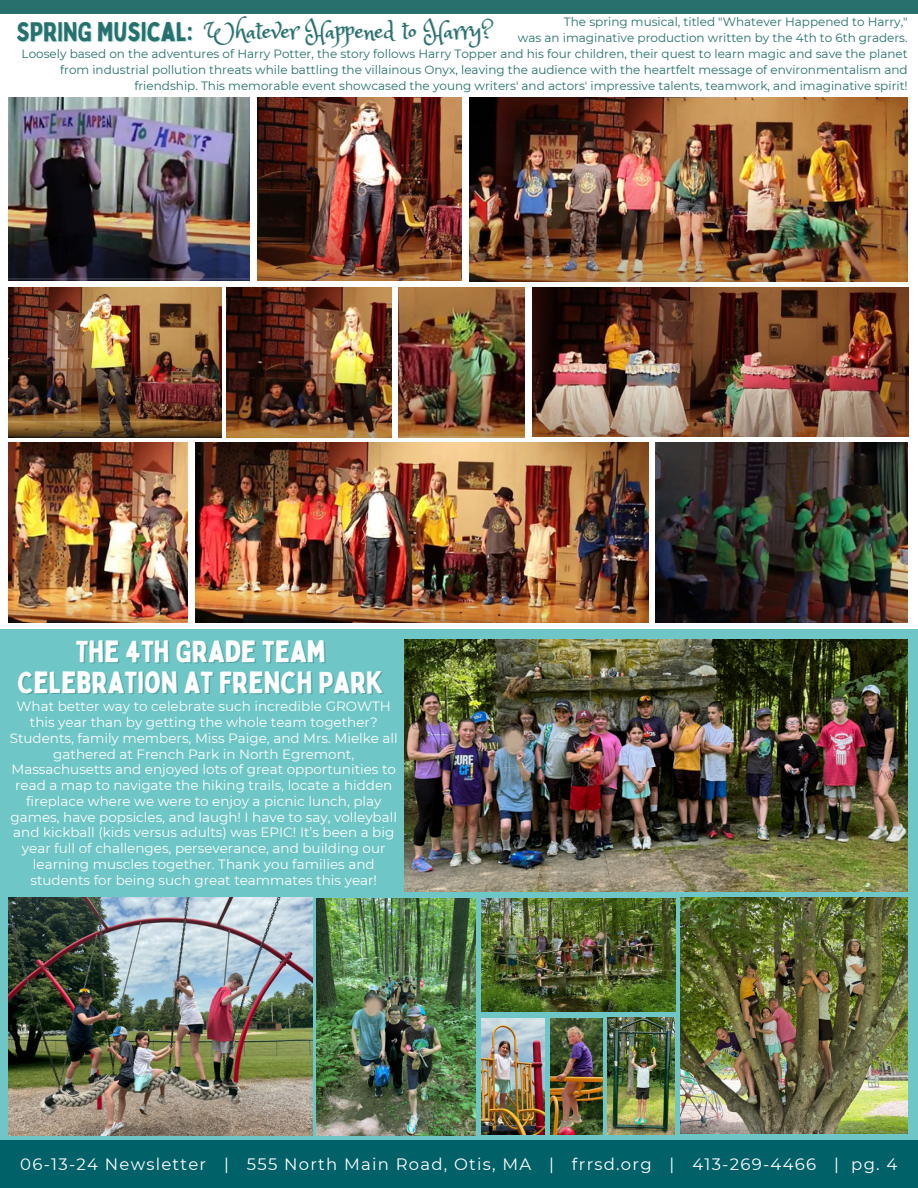
<style>
.page{position:relative;width:918px;height:1188px;background:#fff}
.page>*{position:absolute;margin:0;border:0;box-sizing:border-box;transform-origin:0 0}
.t1{font:30px "Bobby Jones";color:#fff}
.t2{font:26.55px "Bobby Jones";color:#27706d}
.t3{font:25.2px "Princess Sofia";color:#27706d}
.t4{font:16.5px "Montserrat";letter-spacing:.075em;color:#fff}
.t5{font:13.5px/15.8px "Montserrat";color:#fff;text-align:center}
.t6{font:12px/16px "Montserrat";color:#27706d;text-align:right}
</style>
<div class="page">
<div style="left:0;top:1140px;width:918px;height:48px;background:#006169"></div>
<div style="left:0;top:0;width:918px;height:13px;background:#27706d"></div>
<img style="left:257px;top:97px;width:204px;height:184px">
<img style="left:469px;top:97px;width:439px;height:185px">
<img style="left:532px;top:288px;width:376px;height:148px">
<img style="left:9px;top:97px;width:240px;height:184px">
<img style="left:9px;top:288px;width:212px;height:149px">
<img style="left:226px;top:288px;width:165px;height:149px">
<img style="left:655px;top:443px;width:252px;height:180px">
<img style="left:195px;top:443px;width:453px;height:180px">
<img style="left:9px;top:443px;width:178px;height:180px">
<img style="left:399px;top:288px;width:126px;height:149px">
<div style="left:0;top:629px;width:918px;height:511px;background:#6ec6c6"></div>
<img style="left:405px;top:640px;width:502px;height:252px">
<img style="left:9px;top:898px;width:303px;height:237px">
<img style="left:680px;top:898px;width:227px;height:236px">
<img style="left:482px;top:899px;width:193px;height:112px">
<img style="left:608px;top:1017px;width:66px;height:117px">
<img style="left:551px;top:1018px;width:51px;height:116px">
<img style="left:482px;top:1018px;width:63px;height:116px">
<img style="left:317px;top:899px;width:159px;height:236px">
<img style="left:496px;top:724px;width:36px;height:36px">
<svg style="left:595px;top:930px;width:10px;height:10px"></svg>
<img style="left:359px;top:992px;width:28px;height:28px">
<p class="t2" style="left:16px;top:15px;width:178px">SPRING MUSICAL:</p>
<p class="t3" style="left:205px;top:14px;width:289px">Whatever Happened to Harry?</p>
<p class="t6" style="left:564px;top:14px;width:345px">The spring musical, titled "Whatever Happened to Harry,"</p>
<p class="t6" style="left:22px;top:30px;width:888px">was an imaginative production written by the 4th to 6th graders.<br>Loosely based on the adventures of Harry Potter, the story follows Harry Topper and his four children, their quest to learn magic and save the planet from industrial pollution threats while battling the villainous Onyx, leaving the audience with the heartfelt message of environmentalism and friendship. This memorable event showcased the young writers' and actors' impressive talents, teamwork, and imaginative spirit!</p>
<p class="t1" style="left:76px;top:632px;width:251px">THE 4TH GRADE TEAM</p>
<p class="t1" style="left:17px;top:664px;width:368px">CELEBRATION AT FRENCH PARK</p>
<p class="t5" style="left:10px;top:699px;width:390px">What better way to celebrate such incredible GROWTH this year than by getting the whole team together?<br>Students, family members, Miss Paige, and Mrs. Mielke all gathered at French Park in North Egremont, Massachusetts and enjoyed lots of great opportunities to read a map to navigate the hiking trails, locate a hidden fireplace where we were to enjoy a picnic lunch, play games, have popsicles, and laugh! I have to say, volleyball and kickball (kids versus adults) was EPIC! It’s been a big year full of challenges, perseverance, and building our learning muscles together. Thank you families and students for being such great teammates this year!</p>
<p class="t4" style="left:20px;top:1154px;width:879px">06-13-24 Newsletter | 555 North Main Road, Otis, MA | frrsd.org | 413-269-4466 | pg. 4</p>
</div>
